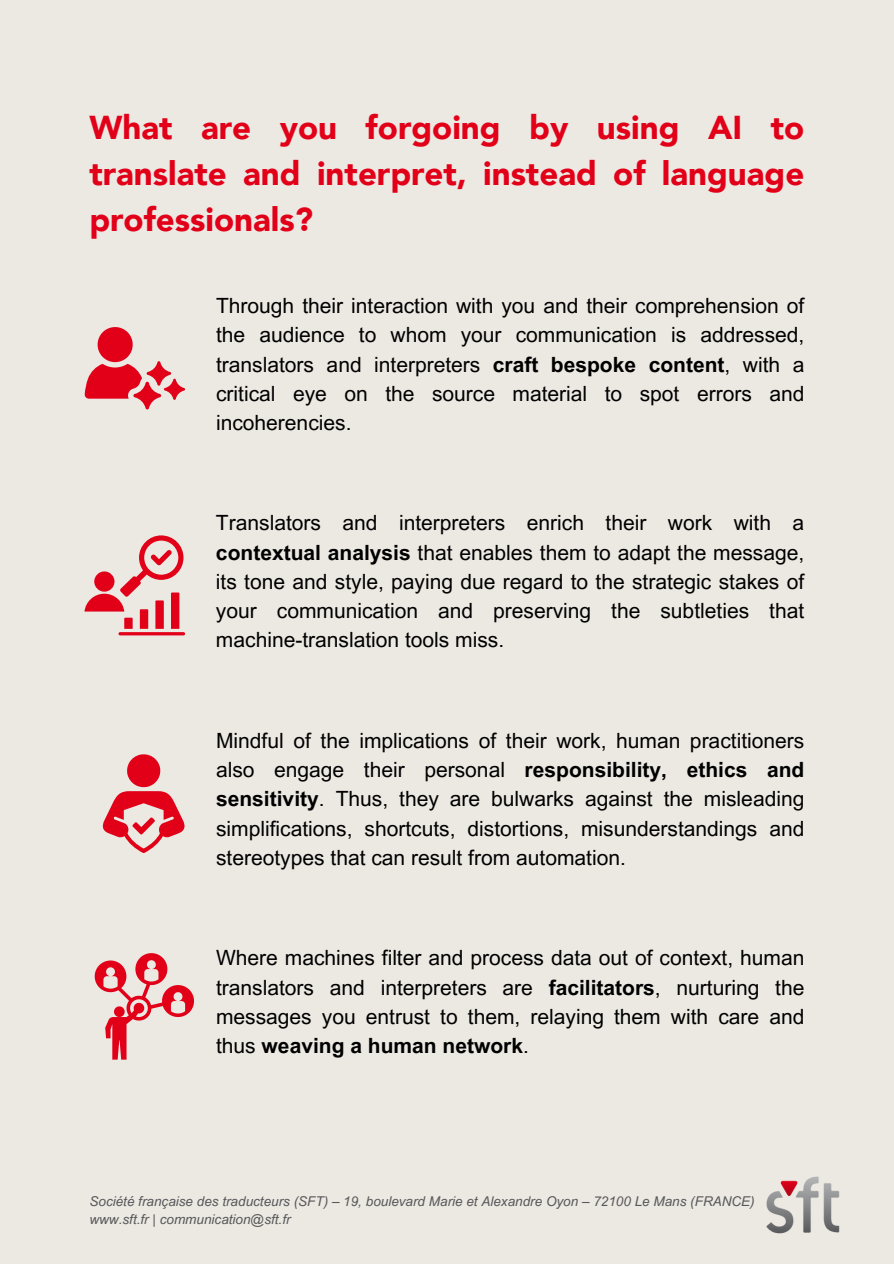
<style>
.page{position:relative;width:894px;height:1264px;background:#fff}
.page>*{position:absolute;margin:0;border:0;box-sizing:border-box;transform-origin:0 0}
.t1{font:900 33px/46.2px "Avenir";color:#e20019;text-align:justify}
.t2{font:21px/29.2px "Arial MT Pro";color:#000;text-align:justify}
.t3{font:italic 13.5px "Arial MT Pro";color:#57585a}
.s1{font-weight:700}
</style>
<div class="page">
<div style="left:0;top:0;width:893px;height:1263px;background:#ece8e2"></div>
<img style="left:766px;top:1176px;width:74px;height:58px">
<svg style="left:102px;top:754px;width:83px;height:98px"></svg>
<svg style="left:95px;top:953px;width:99px;height:106px"></svg>
<svg style="left:84px;top:327px;width:101px;height:82px"></svg>
<svg style="left:84px;top:535px;width:101px;height:100px"></svg>
<h2 class="t1" style="left:89px;top:105px;width:716px">What are you forgoing by using AI to translate and interpret, instead of language professionals?</h2>
<p class="t2" style="left:216px;top:294px;width:589px">Through their interaction with you and their comprehension of the audience to whom your communication is addressed, translators and interpreters <span class="s1">craft bespoke content</span>, with a critical eye on the source material to spot errors and incoherencies.</p>
<p class="t2" style="left:216px;top:511px;width:589px">Translators and interpreters enrich their work with a <span class="s1">contextual analysis</span> that enables them to adapt the message, its tone and style, paying due regard to the strategic stakes of your communication and preserving the subtleties that machine-translation tools miss.</p>
<h2 class="t2" style="left:216px;top:728px;width:589px">Mindful of the implications of their work, human practitioners also engage their personal <span class="s1">responsibility, ethics and sensitivity</span>. Thus, they are bulwarks against the misleading simplifications, shortcuts, distortions, misunderstandings and stereotypes that can result from automation.</h2>
<p class="t2" style="left:216px;top:945px;width:589px">Where machines filter and process data out of context, human translators and interpreters are <span class="s1">facilitators</span>, nurturing the messages you entrust to them, relaying them with care and thus <span class="s1">weaving a human network</span>.</p>
<p class="t3" style="left:89px;top:1196px;width:666px">Société française des traducteurs (SFT) – 19, boulevard Marie et Alexandre Oyon – 72100 Le Mans (FRANCE)</p>
<h2 class="t3" style="left:89px;top:1214px;width:203px">www.sft.fr | communication@sft.fr</h2>
</div>
